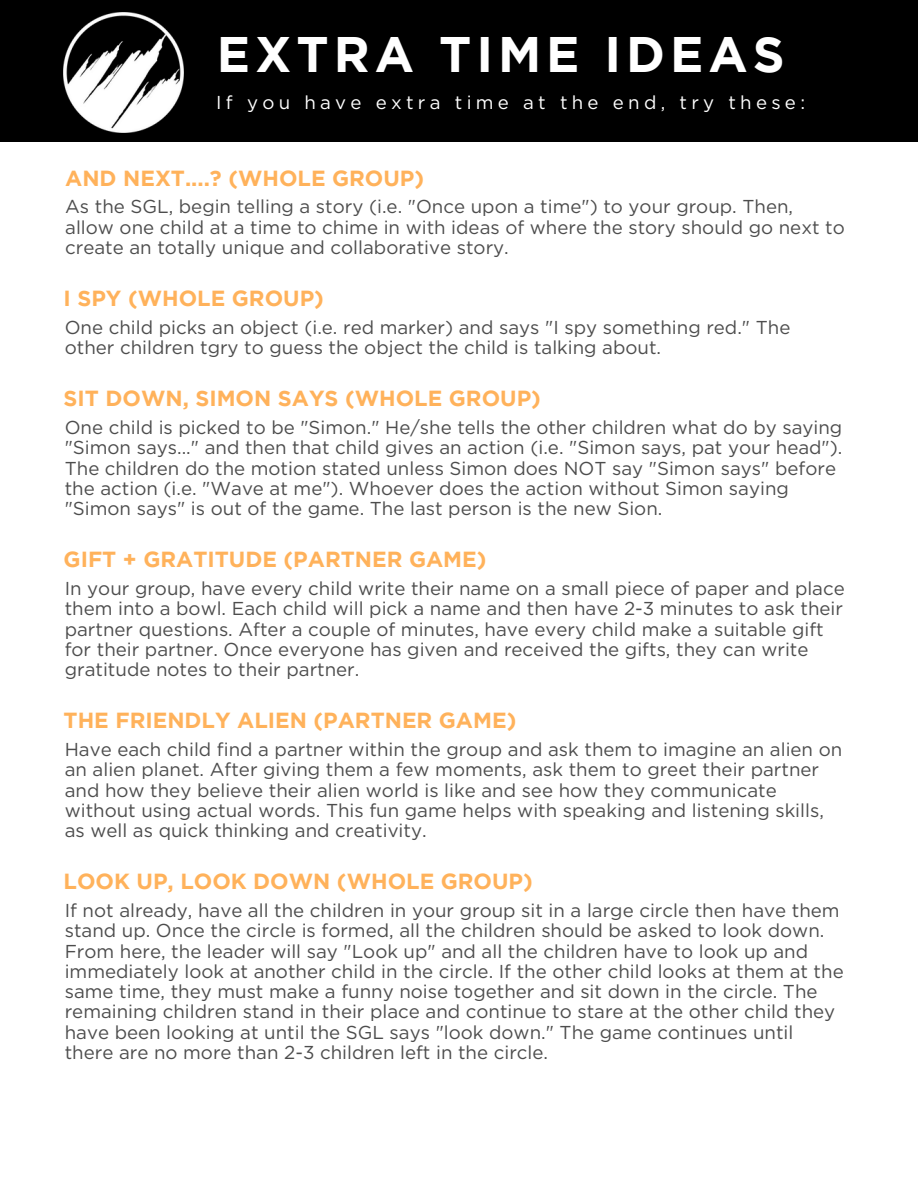
<style>
.page{position:relative;width:918px;height:1188px;background:#fff}
.page>*{position:absolute;margin:0;border:0;box-sizing:border-box;transform-origin:0 0}
.t1{font:700 49.8px "Gotham";letter-spacing:.1em;color:#fff}
.t2{font:700 21.75px "Gotham";color:#ffb25b}
.t3{font:18.75px/20.2px "Gotham";color:#4d4d4d}
.t4{font:18.75px "Gotham";letter-spacing:.23em;color:#fff}
</style>
<div class="page">
<div style="left:0;top:0;width:918px;height:141px;background:#000"></div>
<img style="left:64px;top:13px;width:120px;height:120px">
<p class="t1" style="left:217px;top:35px;width:569px">EXTRA TIME IDEAS</p>
<p class="t4" style="left:216px;top:94px;width:590px">If you have extra time at the end, try these:</p>
<p class="t2" style="left:65px;top:171px;width:360px">AND NEXT....? (WHOLE GROUP)</p>
<p class="t3" style="left:65px;top:198px;width:781px">As the SGL, begin telling a story (i.e. "Once upon a time") to your group. Then, allow one child at a time to chime in with ideas of where the story should go next to create an totally unique and collaborative story.</p>
<p class="t2" style="left:64px;top:290px;width:262px">I SPY (WHOLE GROUP)</p>
<p class="t3" style="left:65px;top:318px;width:727px">One child picks an object (i.e. red marker) and says "I spy something red." The other children tgry to guess the object the child is talking about.</p>
<p class="t2" style="left:64px;top:390px;width:479px">SIT DOWN, SIMON SAYS (WHOLE GROUP)</p>
<p class="t3" style="left:65px;top:418px;width:779px">One child is picked to be "Simon." He/she tells the other children what do by saying "Simon says..." and then that child gives an action (i.e. "Simon says, pat your head").<br>The children do the motion stated unless Simon does NOT say "Simon says" before the action (i.e. "Wave at me"). Whoever does the action without Simon saying "Simon says" is out of the game. The last person is the new Sion.</p>
<p class="t2" style="left:64px;top:552px;width:424px">GIFT + GRATITUDE (PARTNER GAME)</p>
<p class="t3" style="left:65px;top:579px;width:782px">In your group, have every child write their name on a small piece of paper and place them into a bowl. Each child will pick a name and then have 2-3 minutes to ask their partner questions. After a couple of minutes, have every child make a suitable gift for their partner. Once everyone has given and received the gifts, they can write gratitude notes to their partner.</p>
<p class="t2" style="left:64px;top:713px;width:454px">THE FRIENDLY ALIEN (PARTNER GAME)</p>
<p class="t3" style="left:65px;top:740px;width:779px">Have each child find a partner within the group and ask them to imagine an alien on an alien planet. After giving them a few moments, ask them to greet their partner and how they believe their alien world is like and see how they communicate without using actual words. This fun game helps with speaking and listening skills, as well as quick thinking and creativity.</p>
<p class="t2" style="left:64px;top:874px;width:471px">LOOK UP, LOOK DOWN (WHOLE GROUP)</p>
<p class="t3" style="left:65px;top:901px;width:780px">If not already, have all the children in your group sit in a large circle then have them stand up. Once the circle is formed, all the children should be asked to look down.<br>From here, the leader will say "Look up" and all the children have to look up and immediately look at another child in the circle. If the other child looks at them at the same time, they must make a funny noise together and sit down in the circle. The remaining children stand in their place and continue to stare at the other child they have been looking at until the SGL says "look down." The game continues until there are no more than 2-3 children left in the circle.</p>
</div>
